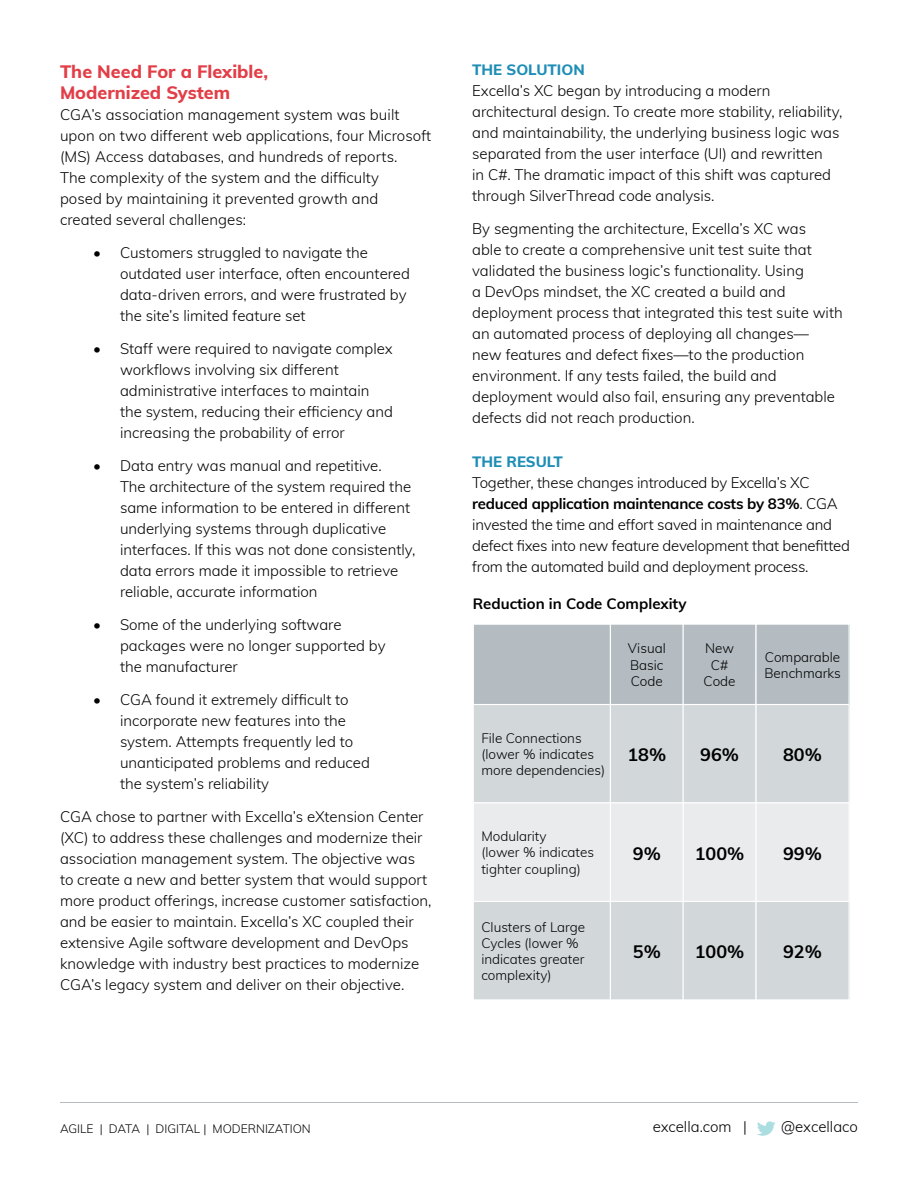
<style>
.page{position:relative;width:918px;height:1188px;background:#fff}
.page>*{position:absolute;margin:0;border:0;box-sizing:border-box;transform-origin:0 0}
.Subtitle{font:800 18px/21px "Muli";color:#e23e47}
.Subtitle-2{font:700 18px "Muli";color:#000}
.Subtitle-3{font:300 15px/21px "Muli";color:#000}
.Subtitle-4{font:700 15px "Muli";color:#000}
.Subtitle-5{font:800 15px "Muli";color:#1e8eb6}
.Subtitle-6{font:300 13.5px/16.2px "Muli";color:#000}
.t1{font:300 12px "Muli";color:#000}
.s1{font-weight:700}
</style>
<div class="page">
<svg style="left:757px;top:1121px;width:19px;height:15px"></svg>
<hr style="left:60px;top:1102px;width:798px;height:1px;background:#b4bcc2">
<div style="left:473px;top:704px;width:137px;height:99px;background:#d2d7da"></div>
<div style="left:473px;top:704px;width:138px;height:100px;border:1px solid #fff"></div>
<div style="left:473px;top:901px;width:137px;height:99px;background:#d2d7da"></div>
<div style="left:473px;top:901px;width:138px;height:99px;border:1px solid #fff"></div>
<div style="left:473px;top:624px;width:138px;height:81px;background:#b4bcc2;border:1px solid #fff"></div>
<div style="left:610px;top:704px;width:73px;height:99px;background:#d2d7da"></div>
<div style="left:610px;top:704px;width:74px;height:100px;border:1px solid #fff"></div>
<div style="left:610px;top:901px;width:73px;height:99px;background:#d2d7da"></div>
<div style="left:610px;top:901px;width:74px;height:99px;border:1px solid #fff"></div>
<div style="left:610px;top:624px;width:73px;height:81px;background:#b4bcc2"></div>
<div style="left:610px;top:624px;width:74px;height:81px;border:1px solid #fff"></div>
<div style="left:683px;top:704px;width:73px;height:99px;background:#d2d7da"></div>
<div style="left:683px;top:704px;width:74px;height:100px;border:1px solid #fff"></div>
<div style="left:756px;top:704px;width:93px;height:99px;background:#d2d7da"></div>
<div style="left:756px;top:704px;width:94px;height:100px;border:1px solid #fff"></div>
<div style="left:683px;top:901px;width:73px;height:99px;background:#d2d7da"></div>
<div style="left:683px;top:901px;width:74px;height:99px;border:1px solid #fff"></div>
<div style="left:756px;top:901px;width:93px;height:99px;background:#d2d7da"></div>
<div style="left:756px;top:901px;width:94px;height:99px;border:1px solid #fff"></div>
<div style="left:683px;top:624px;width:73px;height:81px;background:#b4bcc2"></div>
<div style="left:683px;top:624px;width:74px;height:81px;border:1px solid #fff"></div>
<div style="left:756px;top:624px;width:93px;height:81px;background:#b4bcc2"></div>
<div style="left:756px;top:624px;width:94px;height:81px;border:1px solid #fff"></div>
<div style="left:473px;top:803px;width:137px;height:98px;background:#e9ebed"></div>
<div style="left:473px;top:802px;width:138px;height:100px;border:1px solid #fff"></div>
<div style="left:610px;top:803px;width:73px;height:98px;background:#e9ebed"></div>
<div style="left:610px;top:802px;width:74px;height:100px;border:1px solid #fff"></div>
<div style="left:683px;top:803px;width:73px;height:98px;background:#e9ebed"></div>
<div style="left:683px;top:802px;width:74px;height:100px;border:1px solid #fff"></div>
<div style="left:756px;top:803px;width:93px;height:98px;background:#e9ebed"></div>
<div style="left:756px;top:802px;width:94px;height:100px;border:1px solid #fff"></div>
<p class="Subtitle" style="left:60px;top:60px;width:210px">The Need For a Flexible,<br>Modernized System</p>
<p class="Subtitle-3" style="left:60px;top:103px;width:373px">CGA’s association management system was built upon on two different web applications, four Microsoft (MS) Access databases, and hundreds of reports.<br>The complexity of the system and the difficulty<br>posed by maintaining it prevented growth and created several challenges:</p>
<p class="Subtitle-3" style="left:120px;top:241px;width:291px;text-indent:-27px">• Customers struggled to navigate the outdated user interface, often encountered data-driven errors, and were frustrated by the site’s limited feature set</p>
<p class="Subtitle-3" style="left:120px;top:337px;width:274px;text-indent:-27px">• Staff were required to navigate complex workflows involving six different administrative interfaces to maintain the system, reducing their efficiency and increasing the probability of error</p>
<p class="Subtitle-3" style="left:120px;top:454px;width:297px;text-indent:-27px">• Data entry was manual and repetitive.<br>The architecture of the system required the same information to be entered in different underlying systems through duplicative interfaces. If this was not done consistently, data errors made it impossible to retrieve reliable, accurate information</p>
<p class="Subtitle-3" style="left:120px;top:613px;width:267px;text-indent:-27px">• Some of the underlying software packages were no longer supported by the manufacturer</p>
<p class="Subtitle-3" style="left:120px;top:688px;width:251px;text-indent:-27px">• CGA found it extremely difficult to incorporate new features into the system. Attempts frequently led to unanticipated problems and reduced the system’s reliability</p>
<p class="Subtitle-3" style="left:60px;top:805px;width:373px">CGA chose to partner with Excella’s eXtension Center (XC) to address these challenges and modernize their association management system. The objective was to create a new and better system that would support more product offerings, increase customer satisfaction, and be easier to maintain. Excella’s XC coupled their extensive Agile software development and DevOps knowledge with industry best practices to modernize CGA’s legacy system and deliver on their objective.</p>
<p class="Subtitle-5" style="left:472px;top:59px;width:114px">THE SOLUTION</p>
<p class="Subtitle-3" style="left:472px;top:79px;width:372px">Excella’s XC began by introducing a modern architectural design. To create more stability, reliability, and maintainability, the underlying business logic was separated from the user interface (UI) and rewritten<br>in C#. The dramatic impact of this shift was captured through SilverThread code analysis.</p>
<p class="Subtitle-3" style="left:472px;top:217px;width:372px">By segmenting the architecture, Excella’s XC was<br>able to create a comprehensive unit test suite that validated the business logic’s functionality. Using<br>a DevOps mindset, the XC created a build and deployment process that integrated this test suite with an automated process of deploying all changes—<br>new features and defect fixes—to the production environment. If any tests failed, the build and deployment would also fail, ensuring any preventable defects did not reach production.</p>
<p class="Subtitle-5" style="left:472px;top:450px;width:92px">THE RESULT</p>
<p class="Subtitle-3" style="left:472px;top:471px;width:379px">Together, these changes introduced by Excella’s XC <span class="s1">reduced application maintenance costs by 83%</span>. CGA invested the time and effort saved in maintenance and defect fixes into new feature development that benefitted from the automated build and deployment process.</p>
<p class="Subtitle-4" style="left:473px;top:593px;width:215px">Reduction in Code Complexity</p>
<p class="Subtitle-6" style="left:481px;top:729px;width:102px">File Connections</p>
<p class="Subtitle-6" style="left:481px;top:745px;width:125px">(lower % indicates more dependencies)</p>
<p class="Subtitle-6" style="left:628px;top:640px;width:39px">Visual<br>Basic<br>Code</p>
<p class="Subtitle-2" style="left:627px;top:742px;width:40px">18%</p>
<p class="Subtitle-6" style="left:704px;top:640px;width:33px;text-align:center">New<br>C#<br>Code</p>
<p class="Subtitle-6" style="left:764px;top:648px;width:78px">Comparable<br>Benchmarks</p>
<p class="Subtitle-2" style="left:700px;top:742px;width:40px">96%</p>
<p class="Subtitle-2" style="left:783px;top:742px;width:40px">80%</p>
<p class="Subtitle-6" style="left:481px;top:828px;width:67px">Modularity</p>
<p class="Subtitle-6" style="left:481px;top:844px;width:114px">(lower % indicates tighter coupling)</p>
<p class="Subtitle-2" style="left:633px;top:840px;width:29px">9%</p>
<p class="Subtitle-2" style="left:695px;top:840px;width:51px">100%</p>
<p class="Subtitle-2" style="left:783px;top:840px;width:40px">99%</p>
<p class="Subtitle-6" style="left:481px;top:918px;width:105px">Clusters of Large<br>Cycles (lower % indicates greater complexity)</p>
<p class="Subtitle-2" style="left:633px;top:939px;width:29px">5%</p>
<p class="Subtitle-2" style="left:695px;top:939px;width:51px">100%</p>
<p class="Subtitle-2" style="left:783px;top:939px;width:40px">92%</p>
<p class="t1" style="left:60px;top:1120px;width:252px">AGILE | DATA | DIGITAL | MODERNIZATION</p>
<p class="Subtitle-3" style="left:653px;top:1116px;width:96px">excella.com |</p>
<p class="Subtitle-3" style="left:781px;top:1116px;width:78px">@excellaco</p>
</div>
